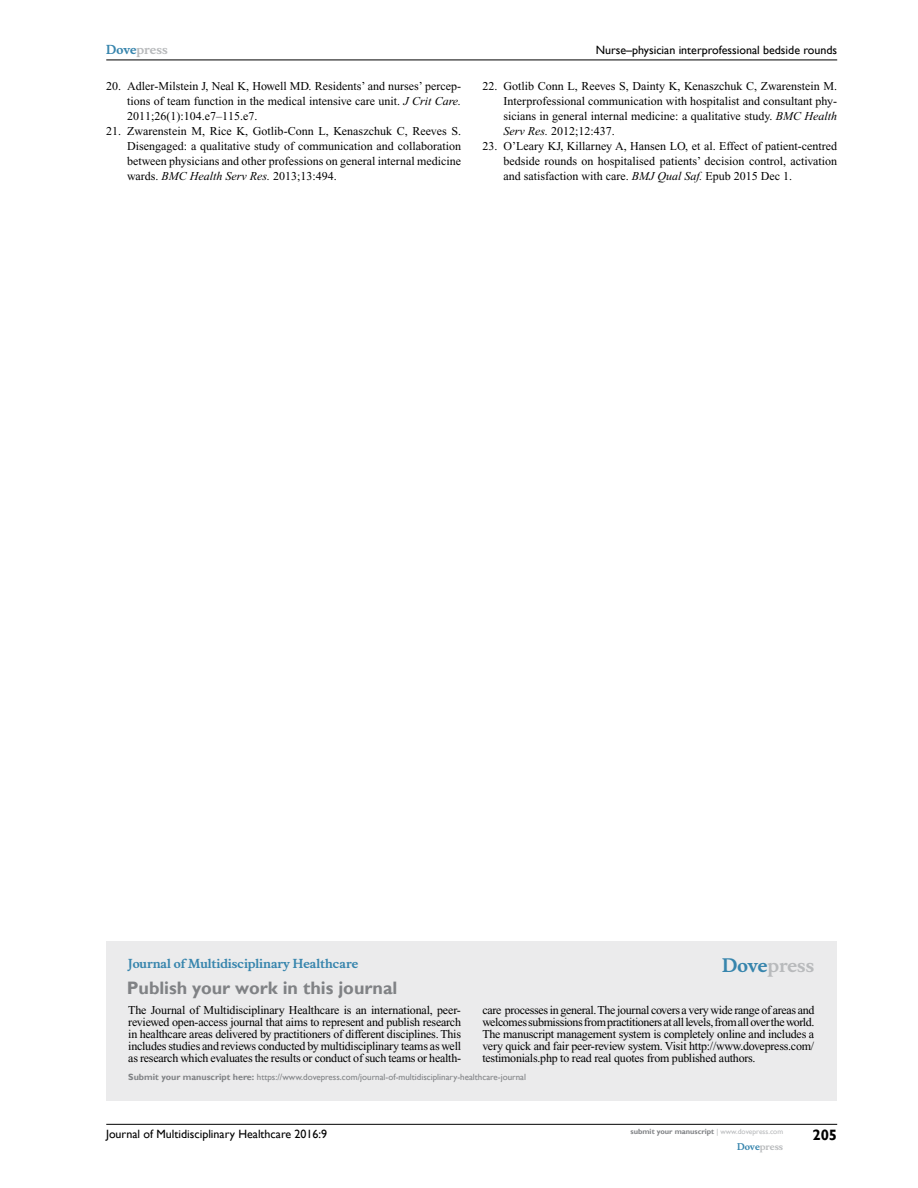
<style>
.page{position:relative;width:918px;height:1188px;background:#fff}
.page>*{position:absolute;margin:0;border:0;box-sizing:border-box;transform-origin:0 0}
.t1{font:700 18px "Gill Sans";color:#808285}
.t2{font:700 18px "Musee";color:#b8babc}
.t3{font:700 15px "Gill Sans";color:#000}
.t4{font:12px/15px "Times New Roman";color:#000;text-align:justify}
.t5{font:12px "Gill Sans";color:#000}
.t6{font:700 12px "Musee";color:#3785ad}
.t7{font:700 12px "Musee";color:#b8babc}
.t8{font:9px "Gill Sans";color:#808285}
.t9{font:700 9px "Musee";color:#b8babc}
.t10{font:700 7.5px "Gill Sans";color:#808285}
.s1{color:#3785ad}
.s2{font-style:italic}
.s3{font-weight:700}
.s4{font-weight:400;color:#b8babc}
</style>
<div class="page">
<div style="left:106px;top:941px;width:731px;height:159px;background:#ebebec"></div>
<hr style="left:106px;top:1124px;width:731px;height:1px;background:#000">
<hr style="left:106px;top:60px;width:731px;height:1px;background:#000">
<p class="t7" style="left:106px;top:43px;width:63px"><span class="s1">Dove</span>press</p>
<p class="t4" style="left:127px;top:79px;width:335px;text-indent:-21px">20. Adler-Milstein J, Neal K, Howell MD. Residents’ and nurses’ percep&shy;tions of team function in the medical intensive care unit. <span class="s2">J Crit Care.<br></span>2011;26(1):104.e7–115.e7.</p>
<p class="t4" style="left:127px;top:124px;width:335px;text-indent:-21px">21. Zwarenstein M, Rice K, Gotlib-Conn L, Kenaszchuk C, Reeves S.<br>Disengaged: a qualitative study of communication and collaboration between physicians and other professions on general internal medicine wards. <span class="s2">BMC Health Serv Res.</span> 2013;13:494.</p>
<p class="t5" style="left:596px;top:43px;width:243px">Nurse–physician interprofessional bedside rounds</p>
<p class="t4" style="left:503px;top:79px;width:335px;text-indent:-21px">22. Gotlib Conn L, Reeves S, Dainty K, Kenaszchuk C, Zwarenstein M.<br>Interprofessional communication with hospitalist and consultant phy&shy;sicians in general internal medicine: a qualitative study. <span class="s2">BMC Health Serv Res.</span> 2012;12:437.</p>
<p class="t4" style="left:503px;top:139px;width:335px;text-indent:-21px">23. O’Leary KJ, Killarney A, Hansen LO, et al. Effect of patient-centred bedside rounds on hospitalised patients’ decision control, activation and satisfaction with care. <span class="s2">BMJ Qual Saf.</span> Epub 2015 Dec 1.</p>
<p class="t6" style="left:128px;top:956px;width:231px">Journal of Multidisciplinary Healthcare</p>
<h1 class="t1" style="left:127px;top:977px;width:272px">Publish your work in this journal</h1>
<h1 class="t2" style="left:722px;top:955px;width:94px"><span class="s1">Dove</span>press</h1>
<p class="t4" style="left:128px;top:1004px;width:334px;line-height:12px">The Journal of Multidisciplinary Healthcare is an international, peer&shy;reviewed open-access journal that aims to represent and publish research in healthcare areas delivered by practitioners of different disciplines. This includes studies and reviews conducted by multidisciplinary teams as well as research which evaluates the results or conduct of such teams or health-</p>
<p class="t4" style="left:482px;top:1004px;width:334px;line-height:12px">care processes in general. The journal covers a very wide range of areas and welcomes submissions from practitioners at all levels, from all over the world.<br>The manuscript management system is completely online and includes a very quick and fair peer-review system. Visit http://www.dovepress.com/ testimonials.php to read real quotes from published authors.</p>
<p class="t8" style="left:128px;top:1072px;width:399px"><span class="s3">Submit your manuscript here:</span> https://www.dovepress.com/journal-of-multidisciplinary-healthcare-journal</p>
<p class="t5" style="left:106px;top:1127px;width:222px">Journal of Multidisciplinary Healthcare 2016:9</p>
<p class="t10" style="left:631px;top:1127px;width:154px">submit your manuscript <span class="s4">| www.dovepress.com</span></p>
<p class="t9" style="left:737px;top:1141px;width:48px"><span class="s1">Dove</span>press</p>
<p class="t3" style="left:812px;top:1126px;width:26px">205</p>
</div>
